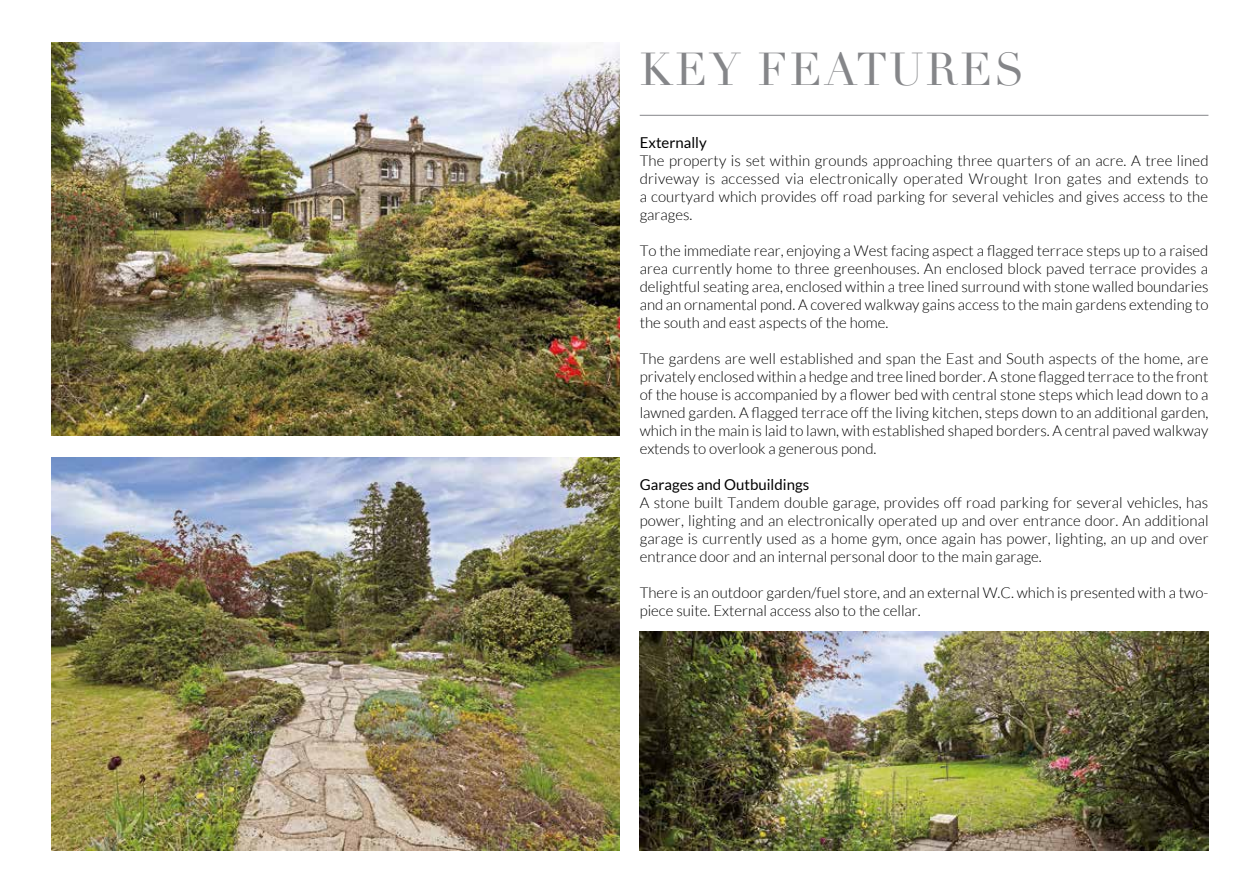
<style>
.page{position:relative;width:1251px;height:893px;background:#fff}
.page>*{position:absolute;margin:0;border:0;box-sizing:border-box;transform-origin:0 0}
.t1{font:45px "Didot";letter-spacing:.05em;color:#858689}
.t2{font:300 15px/18px "Lato";color:#000;text-align:justify}
.t3{font:15px "Lato";color:#000}
</style>
<div class="page">
<hr style="left:640px;top:115px;width:568px;height:1px;background:#858689">
<img style="left:52px;top:43px;width:568px;height:393px">
<img style="left:52px;top:457px;width:568px;height:393px">
<img style="left:640px;top:631px;width:568px;height:219px">
<h1 class="t1" style="left:640px;top:42px;width:386px">KEY FEATURES</h1>
<p class="t3" style="left:640px;top:134px;width:69px">Externally</p>
<p class="t2" style="left:640px;top:151px;width:570px">The property is set within grounds approaching three quarters of an acre. A tree lined driveway is accessed via electronically operated Wrought Iron gates and extends to a courtyard which provides off road parking for several vehicles and gives access to the garages.</p>
<p class="t2" style="left:640px;top:241px;width:570px">To the immediate rear, enjoying a West facing aspect a flagged terrace steps up to a raised area currently home to three greenhouses. An enclosed block paved terrace provides a delightful seating area, enclosed within a tree lined surround with stone walled boundaries and an ornamental pond. A covered walkway gains access to the main gardens extending to the south and east aspects of the home.</p>
<p class="t2" style="left:640px;top:349px;width:570px">The gardens are well established and span the East and South aspects of the home, are privately enclosed within a hedge and tree lined border. A stone flagged terrace to the front of the house is accompanied by a flower bed with central stone steps which lead down to a lawned garden. A flagged terrace off the living kitchen, steps down to an additional garden, which in the main is laid to lawn, with established shaped borders. A central paved walkway extends to overlook a generous pond.</p>
<p class="t3" style="left:640px;top:476px;width:171px">Garages and Outbuildings</p>
<p class="t2" style="left:640px;top:493px;width:570px">A stone built Tandem double garage, provides off road parking for several vehicles, has power, lighting and an electronically operated up and over entrance door. An additional garage is currently used as a home gym, once again has power, lighting, an up and over entrance door and an internal personal door to the main garage.</p>
<p class="t2" style="left:640px;top:583px;width:570px">There is an outdoor garden/fuel store, and an external W.C. which is presented with a two&shy;piece suite. External access also to the cellar.</p>
</div>
